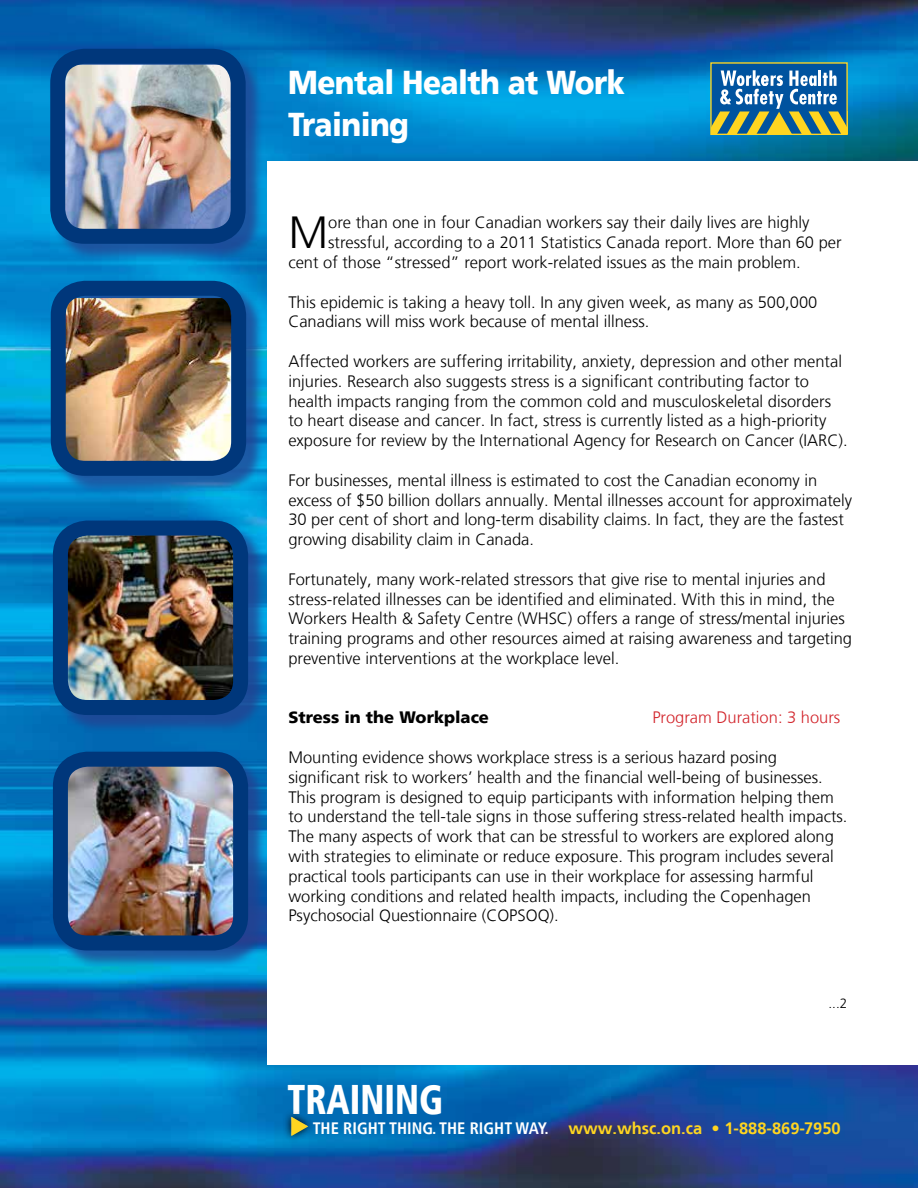
<style>
.page{position:relative;width:918px;height:1188px;background:#fff}
.page>*{position:absolute;margin:0;border:0;box-sizing:border-box;transform-origin:0 0}
.t1{font:300 44.85px "Frutiger LT";color:#000}
.t2{font:900 condensed 41.4px "Frutiger LT";color:#fff;scale:.87 1}
.t3{font:900 33px/42px "Frutiger LT";letter-spacing:-.02em;color:#fff;scale:.9 1}
.t4{font:300 16.5px/19.8px "Frutiger LT";color:#000}
.t5{font:700 16.5px "Frutiger LT";color:#ffd520}
.t6{font:700 condensed 16.5px "Frutiger LT";color:#fff}
.t7{font:300 16.5px "Frutiger LT";color:#d2232a}
.t8{font:900 16.5px "Frutiger LT";color:#000}
.t9{font:300 13.5px "Frutiger LT";color:#000}
</style>
<div class="page">
<img style="left:0;top:0;width:918px;height:1188px">
<div style="left:267px;top:162px;width:651px;height:903px;background:#fff"></div>
<div style="left:710px;top:62px;width:138px;height:73px;border:1px solid #ffd520"></div>
<svg style="left:711px;top:45px;width:136px;height:89px;background:#487f9a"></svg>
<div style="left:55px;top:523px;width:212px;height:210px;background:#25408f;opacity:.75"></div>
<img style="left:60px;top:528px;width:181px;height:171px">
<div style="left:53px;top:521px;width:195px;height:194px;border:15px solid #00377b;border-radius:27px"></div>
<div style="left:55px;top:754px;width:212px;height:215px;background:#25408f;opacity:.75"></div>
<img style="left:60px;top:768px;width:181px;height:175px">
<div style="left:53px;top:752px;width:195px;height:198px;border:15px solid #00377b;border-radius:27px"></div>
<svg style="left:283px;top:1110px;width:32px;height:33px"></svg>
<svg style="left:291px;top:1117px;width:17px;height:19px"></svg>
<div style="left:53px;top:283px;width:212px;height:212px;background:#25408f;opacity:.75"></div>
<img style="left:67px;top:298px;width:163px;height:162px">
<div style="left:51px;top:281px;width:195px;height:195px;border:15px solid #00377b;border-radius:27px"></div>
<div style="left:52px;top:51px;width:212px;height:212px;background:#25408f;opacity:.75"></div>
<img style="left:66px;top:65px;width:164px;height:163px">
<div style="left:50px;top:49px;width:196px;height:195px;border:15px solid #00377b;border-radius:27px"></div>
<h3 class="t3" style="left:288px;top:62px;width:376px">Mental Health at Work<br>Training</h3>
<h1 class="t1" style="left:288px;top:207px;width:41px">M</h1>
<p class="t4" style="left:328px;top:213px;width:483px">ore than one in four Canadian workers say their daily lives are highly</p>
<p class="t4" style="left:328px;top:233px;width:515px">stressful, according to a 2011 Statistics Canada report. More than 60 per</p>
<p class="t4" style="left:288px;top:253px;width:514px">cent of those “stressed” report work-related issues as the main problem.</p>
<p class="t4" style="left:288px;top:292px;width:531px">This epidemic is taking a heavy toll. In any given week, as many as 500,000<br>Canadians will miss work because of mental illness.</p>
<p class="t4" style="left:288px;top:352px;width:561px">Affected workers are suffering irritability, anxiety, depression and other mental injuries. Research also suggests stress is a significant contributing factor to health impacts ranging from the common cold and musculoskeletal disorders to heart disease and cancer. In fact, stress is currently listed as a high-priority exposure for review by the International Agency for Research on Cancer (IARC).</p>
<p class="t4" style="left:288px;top:470px;width:565px">For businesses, mental illness is estimated to cost the Canadian economy in excess of $50 billion dollars annually. Mental illnesses account for approximately 30 per cent of short and long-term disability claims. In fact, they are the fastest growing disability claim in Canada.</p>
<p class="t4" style="left:288px;top:569px;width:565px">Fortunately, many work-related stressors that give rise to mental injuries and stress-related illnesses can be identified and eliminated. With this in mind, the Workers Health &amp; Safety Centre (WHSC) offers a range of stress/mental injuries training programs and other resources aimed at raising awareness and targeting preventive interventions at the workplace level.</p>
<p class="t8" style="left:288px;top:708px;width:202px">Stress in the Workplace</p>
<p class="t7" style="left:652px;top:708px;width:189px">Program Duration: 3 hours</p>
<p class="t4" style="left:288px;top:748px;width:561px">Mounting evidence shows workplace stress is a serious hazard posing significant risk to workers’ health and the financial well-being of businesses.<br>This program is designed to equip participants with information helping them to understand the tell-tale signs in those suffering stress-related health impacts.<br>The many aspects of work that can be stressful to workers are explored along with strategies to eliminate or reduce exposure. This program includes several practical tools participants can use in their workplace for assessing harmful working conditions and related health impacts, including the Copenhagen Psychosocial Questionnaire (COPSOQ).</p>
<p class="t9" style="left:829px;top:996px;width:20px">...2</p>
<h2 class="t2" style="left:287px;top:1074px;width:180px">TRAINING</h2>
<p class="t6" style="left:290px;top:1119px;width:261px">◆ THE RIGHT THING. THE RIGHT WAY.</p>
<p class="t5" style="left:569px;top:1118px;width:274px">www.whsc.on.ca • 1-888-869-7950</p>
</div>
